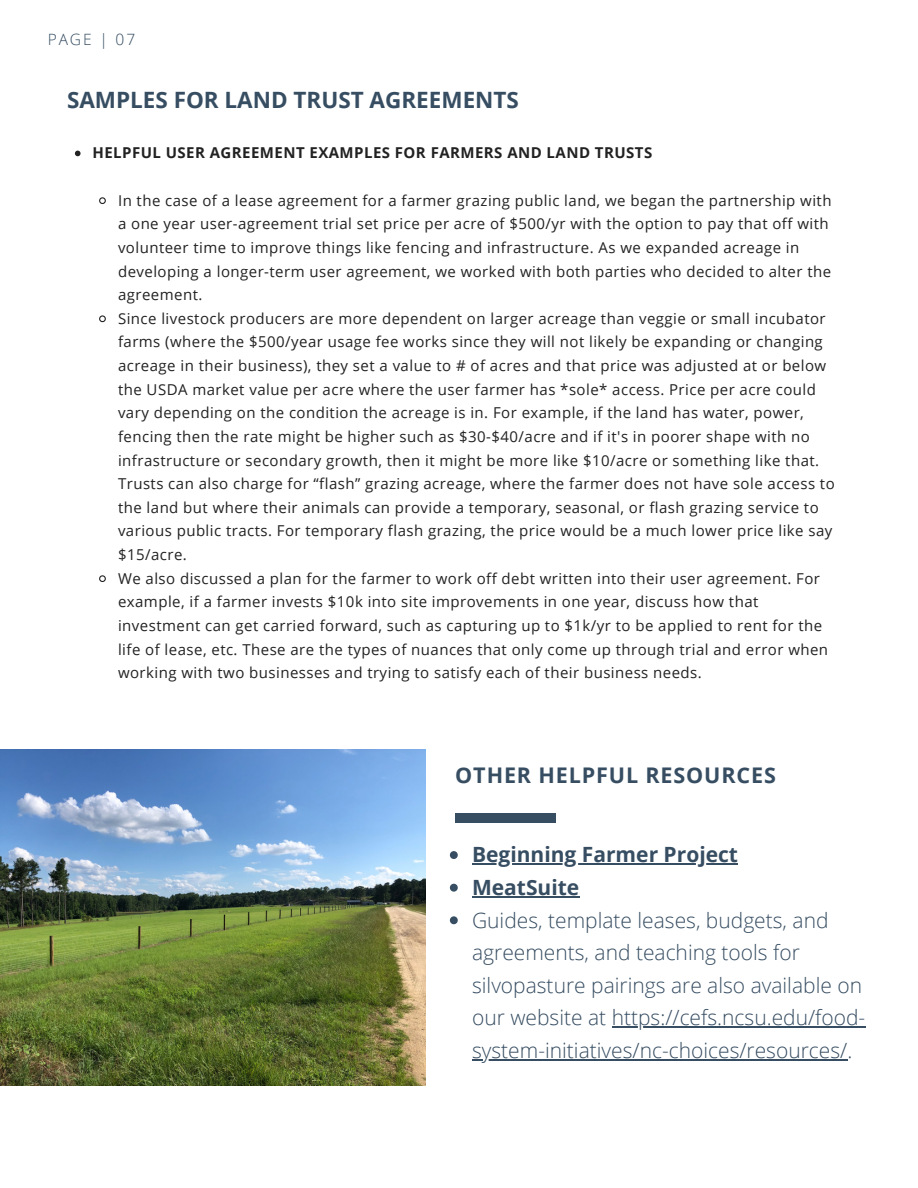
<style>
.page{position:relative;width:918px;height:1188px;background:#fff}
.page>*{position:absolute;margin:0;border:0;box-sizing:border-box;transform-origin:0 0}
.t1{font:700 22.5px "Open Sans";color:#364d62}
.t2{font:700 21.6px "Open Sans";letter-spacing:.04em;color:#364d62}
.t3{font:300 21px/32.7px "Open Sans";color:#364d62}
.t4{font:700 21px "Open Sans";color:#364d62}
.t5{font:300 15.6px "Open Sans";letter-spacing:.12em;color:#364d62}
.t6{font:15px/23.7px "Open Sans";letter-spacing:.03em;color:#222}
.t7{font:700 15px "Open Sans";letter-spacing:.03em;color:#222}
</style>
<div class="page">
<svg style="left:75px;top:151px;width:6px;height:5px"></svg>
<svg style="left:99px;top:197px;width:7px;height:7px"></svg>
<svg style="left:99px;top:315px;width:7px;height:8px"></svg>
<svg style="left:99px;top:575px;width:7px;height:7px"></svg>
<div style="left:455px;top:814px;width:100px;height:9px;background:#364d62"></div>
<img style="left:0;top:750px;width:425px;height:335px">
<svg style="left:450px;top:851px;width:8px;height:8px"></svg>
<hr style="left:472px;top:863px;width:266px;height:2px;background:#364d62">
<svg style="left:450px;top:884px;width:8px;height:8px"></svg>
<hr style="left:472px;top:896px;width:107px;height:1px;background:#364d62">
<svg style="left:450px;top:916px;width:8px;height:8px"></svg>
<hr style="left:612px;top:1027px;width:253px;height:1px;background:#364d62">
<hr style="left:472px;top:1059px;width:375px;height:1px;background:#364d62">
<p class="t5" style="left:48px;top:28px;width:89px">PAGE | 07</p>
<p class="t1" style="left:67px;top:84px;width:453px">SAMPLES FOR LAND TRUST AGREEMENTS</p>
<p class="t7" style="left:93px;top:142px;width:561px">HELPFUL USER AGREEMENT EXAMPLES FOR FARMERS AND LAND TRUSTS</p>
<p class="t6" style="left:118px;top:188px;width:715px">In the case of a lease agreement for a farmer grazing public land, we began the partnership with a one year user-agreement trial set price per acre of $500/yr with the option to pay that off with volunteer time to improve things like fencing and infrastructure. As we expanded acreage in developing a longer-term user agreement, we worked with both parties who decided to alter the agreement.</p>
<p class="t6" style="left:118px;top:306px;width:718px">Since livestock producers are more dependent on larger acreage than veggie or small incubator farms (where the $500/year usage fee works since they will not likely be expanding or changing acreage in their business), they set a value to # of acres and that price was adjusted at or below the USDA market value per acre where the user farmer has *sole* access. Price per acre could vary depending on the condition the acreage is in. For example, if the land has water, power, fencing then the rate might be higher such as $30-$40/acre and if it's in poorer shape with no infrastructure or secondary growth, then it might be more like $10/acre or something like that.<br>Trusts can also charge for “flash” grazing acreage, where the farmer does not have sole access to the land but where their animals can provide a temporary, seasonal, or flash grazing service to various public tracts. For temporary flash grazing, the price would be a much lower price like say $15/acre.</p>
<p class="t6" style="left:118px;top:566px;width:712px">We also discussed a plan for the farmer to work off debt written into their user agreement. For example, if a farmer invests $10k into site improvements in one year, discuss how that investment can get carried forward, such as capturing up to $1k/yr to be applied to rent for the life of lease, etc. These are the types of nuances that only come up through trial and error when working with two businesses and trying to satisfy each of their business needs.</p>
<p class="t2" style="left:455px;top:760px;width:322px">OTHER HELPFUL RESOURCES</p>
<p class="t4" style="left:472px;top:840px;width:267px">Beginning Farmer Project</p>
<p class="t4" style="left:472px;top:873px;width:109px">MeatSuite</p>
<p class="t3" style="left:472px;top:903px;width:395px">Guides, template leases, budgets, and agreements, and teaching tools for silvopasture pairings are also available on our website at https://cefs.ncsu.edu/food&shy;system-initiatives/nc-choices/resources/.</p>
</div>
